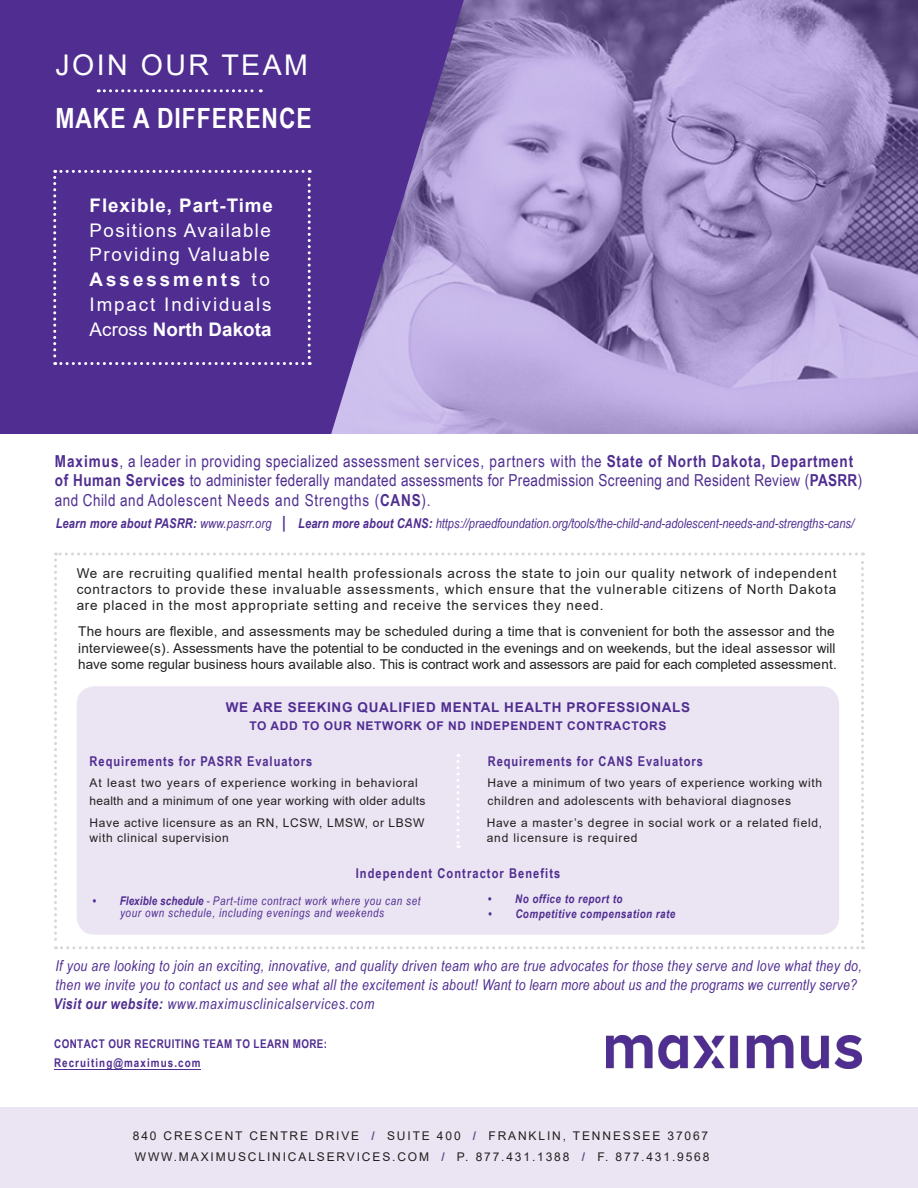
<style>
.page{position:relative;width:918px;height:1188px;background:#fff}
.page>*{position:absolute;margin:0;border:0;box-sizing:border-box;transform-origin:0 0}
.t1{font:28.5px "Arial";letter-spacing:.085em;color:#fff}
.t2{font:700 27.9px "Arial Narrow";letter-spacing:.035em;color:#fff}
.t3{font:18.75px/24.8px "Arial";letter-spacing:.08em;color:#fff}
.t4{font:16.5px/19.5px "Arial Narrow";letter-spacing:.03em;color:#502e91}
.t5{font:italic 15px/19px "Arial Narrow";letter-spacing:.025em;color:#502e91}
.t6{font:13.5px/16.2px "Arial";color:#231f20}
.t7{font:13.5px/16.2px "Arial";letter-spacing:.02em;color:#231f20;text-align:justify}
.t8{font:italic 13.5px "Arial Narrow";color:#502e91}
.t9{font:700 13.5px "Arial Narrow";letter-spacing:.07em;color:#502e91}
.t10{font:700 13.5px "Arial";letter-spacing:.05em;color:#502e91}
.t11{font:12px/18px "Arial";letter-spacing:.06em;color:#231f20}
.t12{font:12px "Arial";letter-spacing:.155em;color:#231f20}
.t13{font:italic 12px "Arial Narrow";letter-spacing:.05em;color:#502e91}
.t14{font:700 12px/19px "Arial Narrow";letter-spacing:.035em;color:#502e91}
.t15{font:italic 700 12px "Arial Narrow";letter-spacing:.04em;color:#502e91}
.t16{font:700 12px "Arial";letter-spacing:.05em;color:#502e91}
.s1{font-weight:700}
.s2{font-weight:700;font-size:16.5px}
.s3{font-weight:700;color:#545487}
</style>
<div class="page">
<img style="left:464px;top:0;width:454px;height:434px">
<svg style="left:0;top:0;width:464px;height:434px;background:#63449e"></svg>
<svg style="left:98px;top:89px;width:163px;height:3px"></svg>
<div style="left:53px;top:170px;width:258px;height:195px;background:#502e91"></div>
<div style="left:0;top:1108px;width:918px;height:80px;background:#ebe4f3"></div>
<svg style="left:54px;top:552px;width:810px;height:397px"></svg>
<hr style="left:54px;top:1069px;width:147px;height:1px;background:#502e91">
<img style="left:607px;top:1036px;width:255px;height:32px">
<p class="t1" style="left:56px;top:45px;width:254px">JOIN OUR TEAM</p>
<p class="t2" style="left:56px;top:97px;width:258px">MAKE A DIFFERENCE</p>
<p class="t3" style="left:90px;top:193px;width:185px"><span class="s1">Flexible, Part-Time<br></span>Positions Available<br>Providing Valuable<br><span class="s1">Assessments</span> to<br>Impact Individuals<br>Across <span class="s1">North Dakota</span></p>
<p class="t4" style="left:55px;top:450px;width:800px"><span class="s1">Maximus</span>, a leader in providing specialized assessment services, partners with the <span class="s1">State of North Dakota, Department</span></p>
<p class="t4" style="left:55px;top:470px;width:809px"><span class="s1">of Human Services</span> to administer federally mandated assessments for Preadmission Screening and Resident Review (<span class="s1">PASRR</span>) and Child and Adolescent Needs and Strengths (<span class="s1">CANS</span>).</p>
<p class="t8" style="left:56px;top:514px;width:800px"><span class="s1">Learn more about PASRR:</span> www.pasrr.org <span class="s2">|</span> <span class="s1">Learn more about CANS:</span> https://praedfoundation.org/tools/the-child-and-adolescent-needs-and-strengths-cans/</p>
<p class="t7" style="left:77px;top:565px;width:761px">We are recruiting qualified mental health professionals across the state to join our quality network of independent contractors to provide these invaluable assessments, which ensure that the vulnerable citizens of North Dakota are placed in the most appropriate setting and receive the services they need.</p>
<p class="t6" style="left:78px;top:623px;width:760px">The hours are flexible, and assessments may be scheduled during a time that is convenient for both the assessor and the interviewee(s). Assessments have the potential to be conducted in the evenings and on weekends, but the ideal assessor will have some regular business hours available also. This is contract work and assessors are paid for each completed assessment.</p>
<p class="t10" style="left:226px;top:698px;width:466px">WE ARE SEEKING QUALIFIED MENTAL HEALTH PROFESSIONALS</p>
<p class="t16" style="left:249px;top:717px;width:418px">TO ADD TO OUR NETWORK OF ND INDEPENDENT CONTRACTORS</p>
<p class="t9" style="left:90px;top:751px;width:224px">Requirements for PASRR Evaluators</p>
<p class="t9" style="left:488px;top:751px;width:217px">Requirements for CANS Evaluators</p>
<p class="t11" style="left:488px;top:773px;width:336px">Have a minimum of two years of experience working with children and adolescents with behavioral diagnoses</p>
<p class="t11" style="left:487px;top:815px;width:337px;line-height:15px">Have a master’s degree in social work or a related field, and licensure is required</p>
<p class="t9" style="left:356px;top:863px;width:206px">Independent Contractor Benefits</p>
<p class="t13" style="left:93px;top:893px;width:329px"><span class="s1">• Flexible schedule</span> - Part-time contract work where you can set</p>
<p class="t13" style="left:120px;top:905px;width:266px">your own schedule, including evenings and weekends</p>
<p class="t11" style="left:90px;top:773px;width:337px">At least two years of experience working in behavioral health and a minimum of one year working with older adults</p>
<p class="t11" style="left:90px;top:815px;width:336px;line-height:15px">Have active licensure as an RN, LCSW, LMSW, or LBSW with clinical supervision</p>
<p class="t15" style="left:488px;top:890px;width:136px">• No office to report to</p>
<p class="t15" style="left:488px;top:905px;width:188px">• Competitive compensation rate</p>
<p class="t5" style="left:54px;top:956px;width:810px">If you are looking to join an exciting, innovative, and quality driven team who are true advocates for those they serve and love what they do, then we invite you to contact us and see what all the excitement is about! Want to learn more about us and the programs we currently serve?<br><span class="s1">Visit our website:</span> www.maximusclinicalservices.com</p>
<p class="t14" style="left:54px;top:1034px;width:275px">CONTACT OUR RECRUITING TEAM TO LEARN MORE:<br>Recruiting@maximus.com</p>
<p class="t12" style="left:133px;top:1127px;width:577px">840 CRESCENT CENTRE DRIVE <span class="s3">/</span> SUITE 400 <span class="s3">/</span> FRANKLIN, TENNESSEE 37067</p>
<p class="t12" style="left:135px;top:1149px;width:576px">WWW.MAXIMUSCLINICALSERVICES.COM <span class="s3">/</span> P. 877.431.1388 <span class="s3">/</span> F. 877.431.9568</p>
</div>
